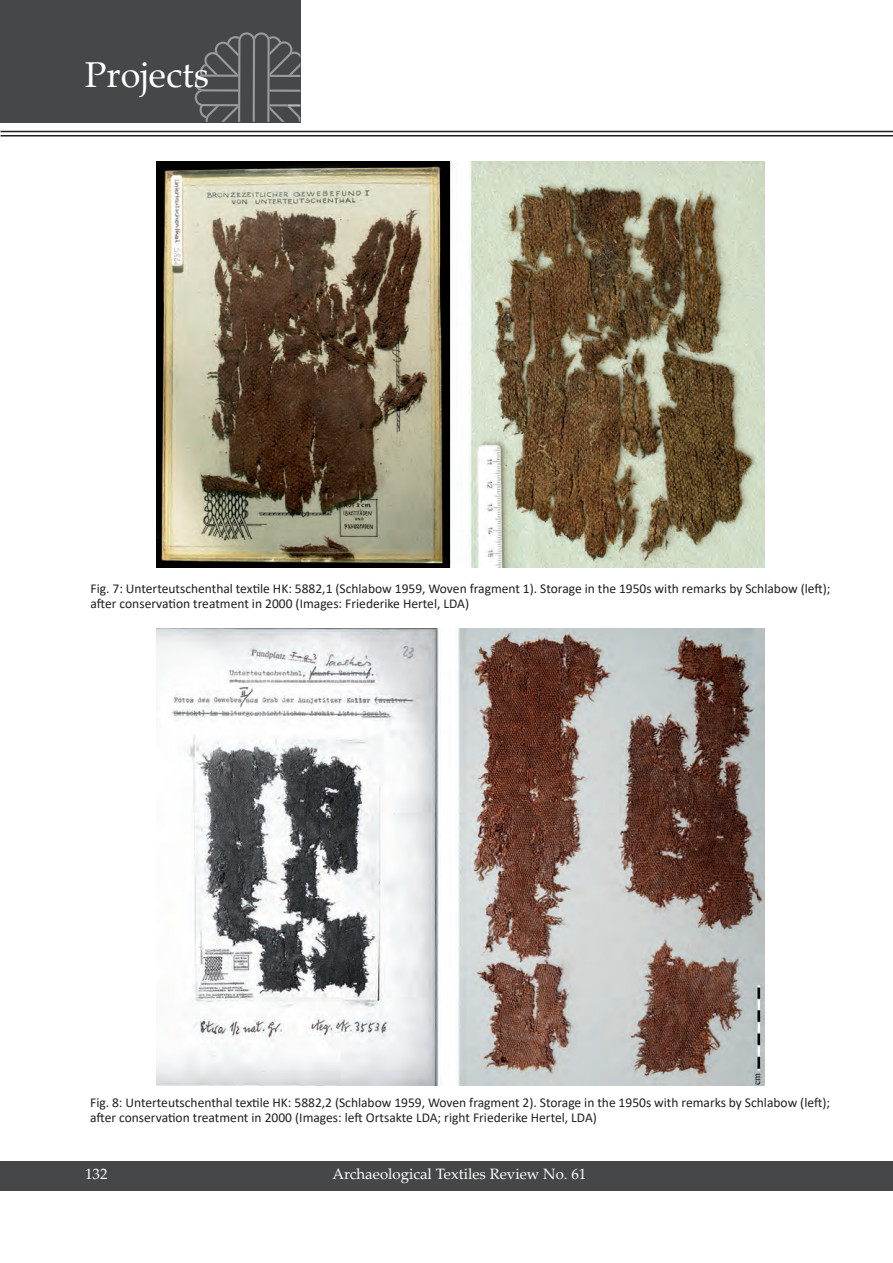
<style>
.page{position:relative;width:893px;height:1263px;background:#fff}
.page>*{position:absolute;margin:0;border:0;box-sizing:border-box;transform-origin:0 0}
.t1{font:36px "Palatino Linotype";color:#fff}
.t2{font:15px "Palatino Linotype";color:#fff}
.t3{font:13.5px/15px "Calibri";color:#231f20}
</style>
<div class="page">
<div style="left:0;top:0;width:300px;height:123px;background:#464748"></div>
<svg style="left:194px;top:30px;width:107px;height:92px"></svg>
<div style="left:0;top:1161px;width:893px;height:30px;background:#464748"></div>
<hr style="left:1px;top:131px;width:892px;height:1px;background:#231f20">
<hr style="left:1px;top:135px;width:892px;height:2px;background:#231f20">
<img style="left:156px;top:161px;width:609px;height:407px">
<img style="left:156px;top:628px;width:609px;height:457px">
<h1 class="t1" style="left:85px;top:50px;width:126px">Projects</h1>
<p class="t3" style="left:91px;top:581px;width:741px">Fig. 7: Unterteutschenthal textile HK: 5882,1 (Schlabow 1959, Woven fragment 1). Storage in the 1950s with remarks by Schlabow (left); after conservation treatment in 2000 (Images: Friederike Hertel, LDA)</p>
<p class="t3" style="left:90px;top:1095px;width:741px">Fig. 8: Unterteutschenthal textile HK: 5882,2 (Schlabow 1959, Woven fragment 2). Storage in the 1950s with remarks by Schlabow (left); after conservation treatment in 2000 (Images: left Ortsakte LDA; right Friederike Hertel, LDA)</p>
<p class="t2" style="left:85px;top:1163px;width:24px">132</p>
<p class="t2" style="left:332px;top:1163px;width:256px">Archaeological Textiles Review No. 61</p>
</div>
